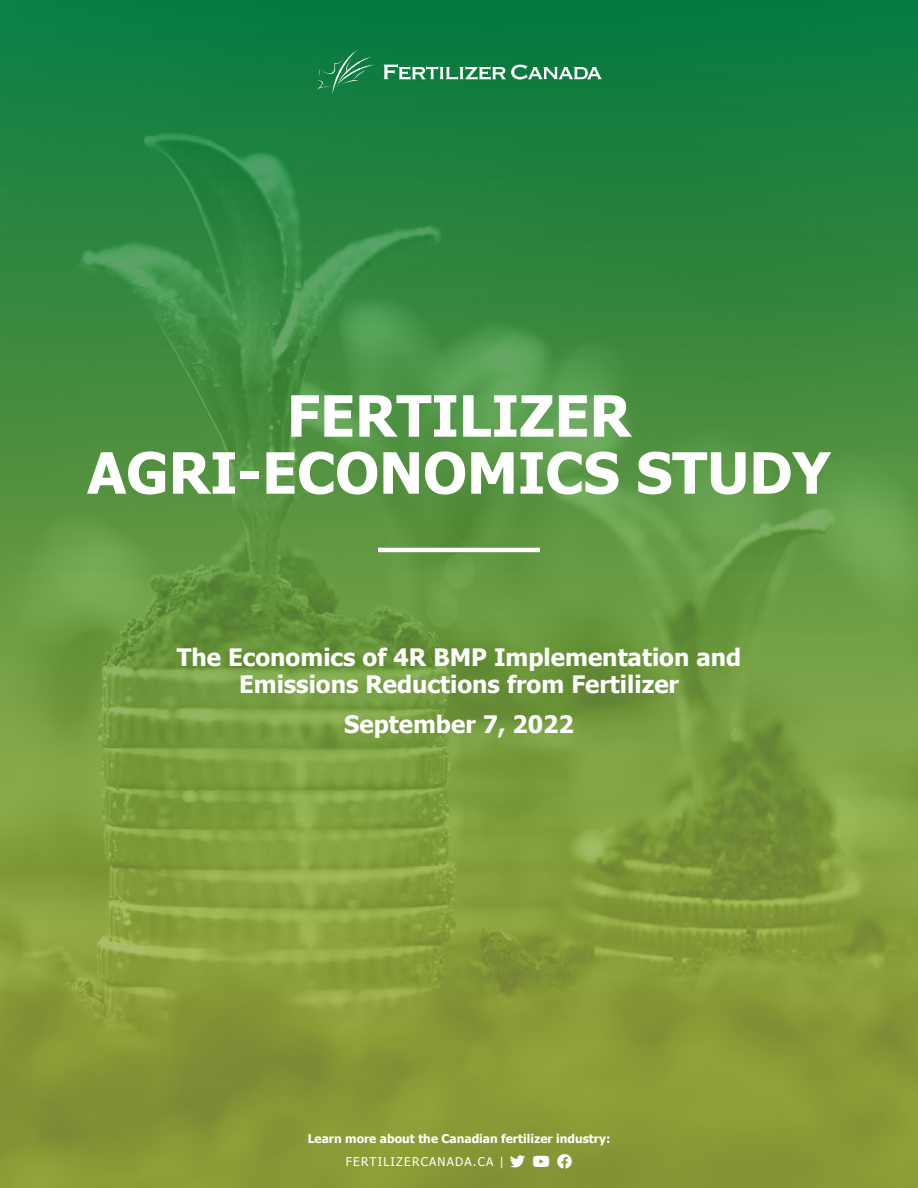
<style>
.page{position:relative;width:918px;height:1188px;background:#fff}
.page>*{position:absolute;margin:0;border:0;box-sizing:border-box;transform-origin:0 0}
.t1{font:700 57px/57px "Tahoma";color:#fff;text-align:center}
.t2{font:700 24px/27px "Tahoma";color:#fff;text-align:center}
.t3{font:700 12px "Tahoma";color:#fff}
.t4{font:12px "Tahoma";letter-spacing:.1em;color:#fff}
</style>
<div class="page">
<img style="left:0;top:0;width:918px;height:1188px">
<svg style="left:384px;top:64px;width:218px;height:16px"></svg>
<svg style="left:316px;top:50px;width:59px;height:44px"></svg>
<hr style="left:378px;top:548px;width:162px;height:4px;background:#fff">
<svg style="left:510px;top:1155px;width:15px;height:13px"></svg>
<svg style="left:533px;top:1156px;width:16px;height:11px"></svg>
<svg style="left:557px;top:1154px;width:15px;height:15px"></svg>
<h1 class="t1" style="left:87px;top:384px;width:745px">FERTILIZER<br>AGRI-ECONOMICS STUDY</h1>
<p class="t2" style="left:177px;top:642px;width:566px">The Economics of 4R BMP Implementation and<br>Emissions Reductions from Fertilizer</p>
<p class="t2" style="left:344px;top:709px;width:231px">September 7, 2022</p>
<p class="t3" style="left:308px;top:1130px;width:304px">Learn more about the Canadian fertilizer industry:</p>
<p class="t4" style="left:346px;top:1153px;width:160px">FERTILIZERCANADA.CA |</p>
</div>
